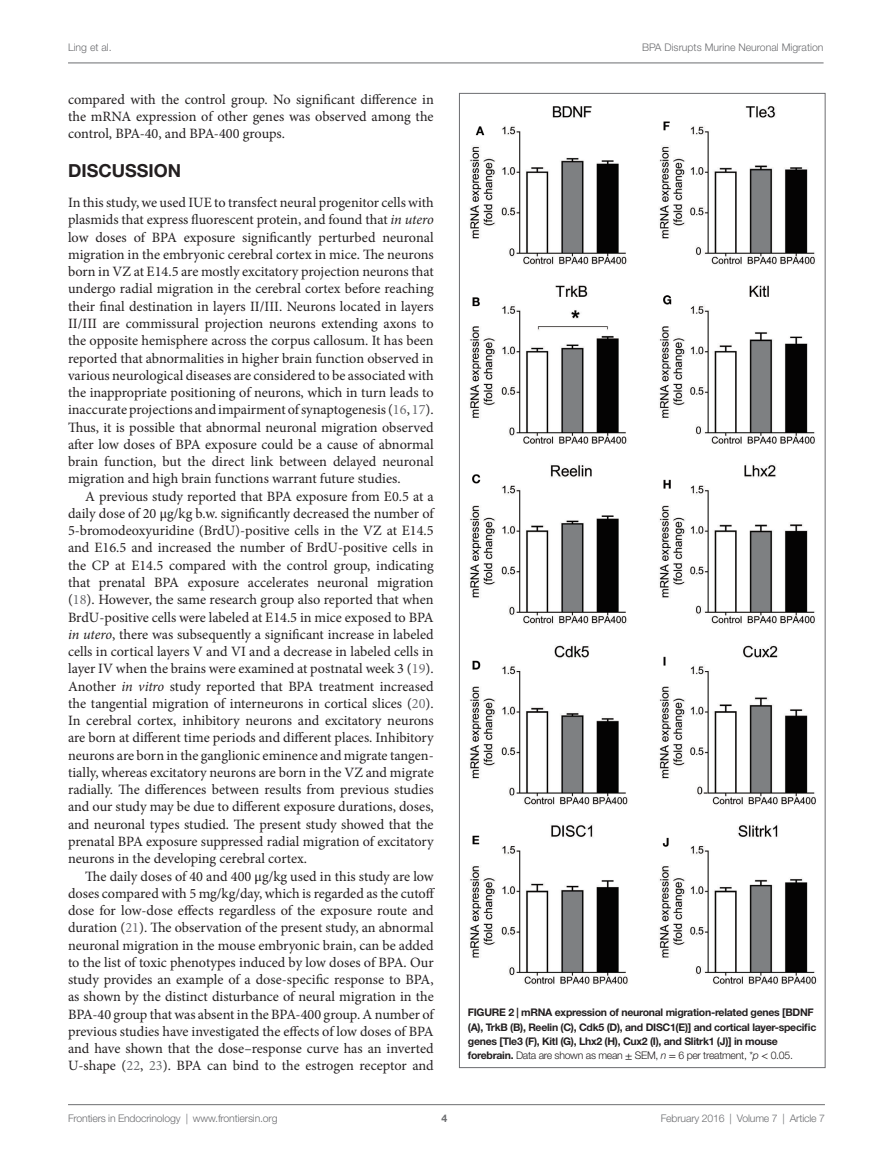
<style>
.page{position:relative;width:893px;height:1170px;background:#fff}
.page>*{position:absolute;margin:0;border:0;box-sizing:border-box;transform-origin:0 0}
.t1{font:700 18px "Helvetica Neue LT Std";color:#231f20}
.t2{font:14.25px/17.2px "Minion Pro";letter-spacing:-.005em;color:#231f20;text-align:justify}
.t3{font:700 10.5px/14.2px "Helvetica Neue LT Std";letter-spacing:-.025em;color:#231f20}
.t4{font:300 10.5px "Helvetica Neue LT Std";letter-spacing:-.015em;color:#6c6d70}
.t5{font:700 10.5px "Helvetica Neue LT Std";color:#6c6d70}
.s1{font-style:italic}
.s2{color:#6c6d70}
.s3{font-family:"STIX General"}
.s4{font-weight:300}
.s5{font-family:"STIX General";font-weight:400}
.s6{font-weight:300;font-style:italic}
</style>
<div class="page">
<img style="left:469px;top:106px;width:348px;height:879px">
<hr style="left:68px;top:1104px;width:757px;height:1px;background:#6c6d70">
<hr style="left:68px;top:63px;width:756px;height:1px;background:#6c6d70">
<p class="t4" style="left:68px;top:41px;width:45px">Ling et al.</p>
<p class="t4" style="left:642px;top:41px;width:183px">BPA Disrupts Murine Neuronal Migration</p>
<p class="t2" style="left:68px;top:90px;width:367px">compared with the control group. No significant difference in the mRNA expression of other genes was observed among the control, BPA-40, and BPA-400 groups.</p>
<p class="t1" style="left:68px;top:159px;width:112px">DISCUSSION</p>
<p class="t2" style="left:68px;top:194px;width:367px">In this study, we used IUE to transfect neural progenitor cells with plasmids that express fluorescent protein, and found that <span class="s1">in utero </span>low doses of BPA exposure significantly perturbed neuronal migration in the embryonic cerebral cortex in mice. The neurons born in VZ at E14.5 are mostly excitatory projection neurons that undergo radial migration in the cerebral cortex before reaching their final destination in layers II/III. Neurons located in layers II/III are commissural projection neurons extending axons to the opposite hemisphere across the corpus callosum. It has been reported that abnormalities in higher brain function observed in various neurological diseases are considered to be associated with the inappropriate positioning of neurons, which in turn leads to inaccurate projections and impairment of synaptogenesis (<span class="s2">16</span>, <span class="s2">17</span>).<br>Thus, it is possible that abnormal neuronal migration observed after low doses of BPA exposure could be a cause of abnormal brain function, but the direct link between delayed neuronal migration and high brain functions warrant future studies.</p>
<p class="t2" style="left:68px;top:487px;width:367px;text-indent:17px">A previous study reported that BPA exposure from E0.5 at a daily dose of 20 <span class="s3">μ</span>g/kg b.w. significantly decreased the number of 5-bromodeoxyuridine (BrdU)-positive cells in the VZ at E14.5 and E16.5 and increased the number of BrdU-positive cells in the CP at E14.5 compared with the control group, indicating that prenatal BPA exposure accelerates neuronal migration (<span class="s2">18</span>). However, the same research group also reported that when BrdU-positive cells were labeled at E14.5 in mice exposed to BPA <span class="s1">in utero</span>, there was subsequently a significant increase in labeled cells in cortical layers V and VI and a decrease in labeled cells in layer IV when the brains were examined at postnatal week 3 (<span class="s2">19</span>).<br>Another <span class="s1">in vitro</span> study reported that BPA treatment increased the tangential migration of interneurons in cortical slices (<span class="s2">20</span>).<br>In cerebral cortex, inhibitory neurons and excitatory neurons are born at different time periods and different places. Inhibitory neurons are born in the ganglionic eminence and migrate tangen&shy;tially, whereas excitatory neurons are born in the VZ and migrate radially. The differences between results from previous studies and our study may be due to different exposure durations, doses, and neuronal types studied. The present study showed that the prenatal BPA exposure suppressed radial migration of excitatory neurons in the developing cerebral cortex.</p>
<p class="t2" style="left:68px;top:867px;width:368px;text-indent:17px">The daily doses of 40 and 400 <span class="s3">μ</span>g/kg used in this study are low doses compared with 5 mg/kg/day, which is regarded as the cutoff dose for low-dose effects regardless of the exposure route and duration (<span class="s2">21</span>). The observation of the present study, an abnormal neuronal migration in the mouse embryonic brain, can be added to the list of toxic phenotypes induced by low doses of BPA. Our study provides an example of a dose-specific response to BPA, as shown by the distinct disturbance of neural migration in the BPA-40 group that was absent in the BPA-400 group. A number of previous studies have investigated the effects of low doses of BPA and have shown that the dose–response curve has an inverted U-shape (<span class="s2">22</span>, <span class="s2">23</span>). BPA can bind to the estrogen receptor and</p>
<p class="t3" style="left:468px;top:1005px;width:71px">FIGURE 2 | mRNA</p>
<p class="t3" style="left:468px;top:1005px;width:350px;text-indent:87px">expression of neuronal migration-related genes [BDNF (A), TrkB (B), Reelin (C), Cdk5 (D), and DISC 1(E)] and cortical layer-specific genes [Tle3 (F), Kitl (G), Lhx2 (H), Cux2 (I), and Slitrk1 (J)] in mouse forebrain. <span class="s4">Data are shown as mean</span> <span class="s5">±</span> <span class="s4">SEM,</span> <span class="s6">n</span> <span class="s5">=</span> <span class="s4">6 per treatment, *</span><span class="s6">p</span> <span class="s5">&lt;</span> <span class="s4">0.05.</span></p>
<p class="t4" style="left:68px;top:1111px;width:211px">Frontiers in Endocrinology | www.frontiersin.org</p>
<p class="t5" style="left:441px;top:1111px;width:7px">4</p>
<p class="t4" style="left:661px;top:1111px;width:166px">February 2016 | Volume 7 | Article 7</p>
</div>
